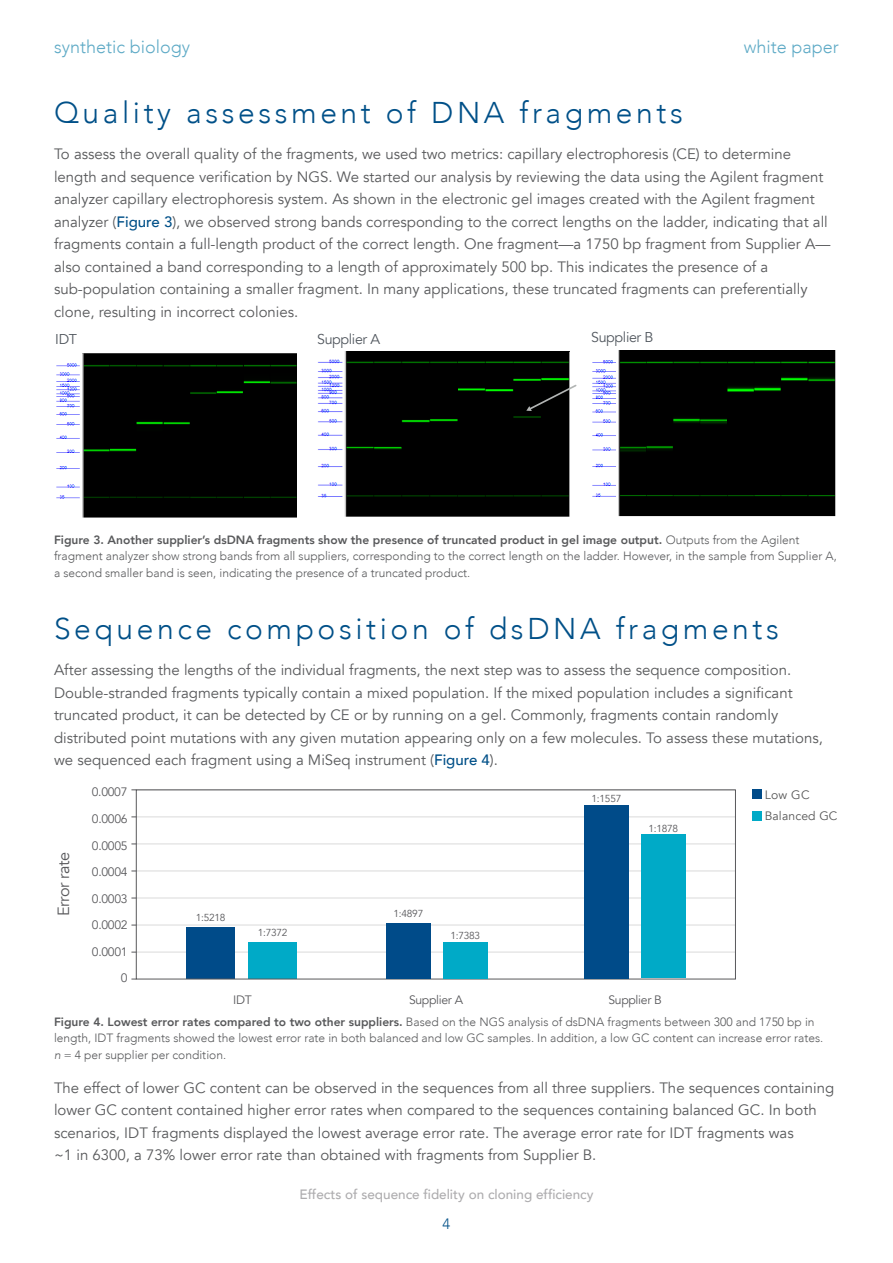
<style>
.page{position:relative;width:893px;height:1263px;background:#fff}
.page>*{position:absolute;margin:0;border:0;box-sizing:border-box;transform-origin:0 0}
.t1{font:300 30px "Avenir";letter-spacing:.12em;color:#005088}
.t2{font:300 18px "Avenir";color:#5eaac6}
.t3{font:16.2px "Avenir";letter-spacing:-.025em;color:#58585b}
.t4{font:15px/22.5px "Avenir";color:#58595b}
.t5{font:300 15px "Avenir";color:#005088}
.t6{font:14.25px "Avenir";letter-spacing:-.025em;color:#52585f}
.t7{font:500 13.5px "Avenir";color:#aeadaf}
.t8{font:12.15px "Avenir";letter-spacing:-.025em;color:#58585b}
.t9{font:12.15px/21.8px "Avenir";letter-spacing:.01em;color:#585858}
.t10{font:300 12px/16.5px "Avenir";color:#58595b}
.t11{font:10.2px "Avenir";letter-spacing:-.025em;color:#58585b}
.s1{font-weight:500;color:#005088}
.s2{font-weight:800}
.s3{font-style:italic}
</style>
<div class="page">
<img style="left:56px;top:353px;width:240px;height:164px">
<img style="left:592px;top:351px;width:244px;height:165px">
<img style="left:317px;top:352px;width:253px;height:165px">
<svg style="left:526px;top:383px;width:51px;height:28px"></svg>
<hr style="left:136px;top:952px;width:599px;height:1px;background:#dadada">
<hr style="left:136px;top:925px;width:599px;height:1px;background:#dadada">
<hr style="left:136px;top:897px;width:599px;height:1px;background:#dadada">
<hr style="left:136px;top:870px;width:599px;height:1px;background:#dadada">
<hr style="left:136px;top:843px;width:599px;height:1px;background:#dadada">
<hr style="left:136px;top:816px;width:599px;height:1px;background:#dadada">
<div style="left:186px;top:927px;width:49px;height:51px;background:#004b89"></div>
<div style="left:248px;top:942px;width:49px;height:36px;background:#00aac7"></div>
<div style="left:752px;top:789px;width:9px;height:10px;background:#004b89"></div>
<div style="left:752px;top:811px;width:9px;height:10px;background:#00aac7"></div>
<div style="left:136px;top:789px;width:600px;height:190px;border:1px solid #58585b"></div>
<div style="left:584px;top:805px;width:45px;height:173px;background:#004b89"></div>
<div style="left:386px;top:923px;width:45px;height:55px;background:#004b89"></div>
<div style="left:641px;top:834px;width:44px;height:144px;background:#00aac7"></div>
<div style="left:443px;top:942px;width:44px;height:36px;background:#00aac7"></div>
<p class="t2" style="left:54px;top:36px;width:138px">synthetic biology</p>
<p class="t2" style="left:744px;top:36px;width:97px">white paper</p>
<h1 class="t1" style="left:54px;top:95px;width:630px">Quality assessment of DNA fragments</h1>
<p class="t4" style="left:54px;top:143px;width:778px">To assess the overall quality of the fragments, we used two metrics: capillary electrophoresis (CE) to determine length and sequence verification by NGS. We started our analysis by reviewing the data using the Agilent fragment analyzer capillary electrophoresis system. As shown in the electronic gel images created with the Agilent fragment analyzer (<span class="s1">Figure 3</span>), we observed strong bands corresponding to the correct lengths on the ladder, indicating that all fragments contain a full-length product of the correct length. One fragment—a 1750 bp fragment from Supplier A— also contained a band corresponding to a length of approximately 500 bp. This indicates the presence of a sub-population containing a smaller fragment. In many applications, these truncated fragments can preferentially clone, resulting in incorrect colonies.</p>
<p class="t6" style="left:55px;top:330px;width:23px">IDT</p>
<p class="t6" style="left:317px;top:330px;width:65px">Supplier A</p>
<p class="t6" style="left:591px;top:328px;width:64px">Supplier B</p>
<p class="t10" style="left:54px;top:531px;width:784px"><span class="s2">Figure 3. Another supplier’s dsDNA fragments show the presence of truncated product in gel image output.</span> Outputs from the Agilent fragment analyzer show strong bands from all suppliers, corresponding to the correct length on the ladder. However, in the sample from Supplier A, a second smaller band is seen, indicating the presence of a truncated product.</p>
<h1 class="t1" style="left:54px;top:611px;width:726px">Sequence composition of dsDNA fragments</h1>
<p class="t4" style="left:54px;top:659px;width:770px">After assessing the lengths of the individual fragments, the next step was to assess the sequence composition.<br>Double-stranded fragments typically contain a mixed population. If the mixed population includes a significant truncated product, it can be detected by CE or by running on a gel. Commonly, fragments contain randomly distributed point mutations with any given mutation appearing only on a few molecules. To assess these mutations, we sequenced each fragment using a MiSeq instrument (<span class="s1">Figure 4</span>).</p>
<p class="t3" style="left:54px;top:916px;width:66px;rotate:-90deg">Error rate</p>
<p class="t8" style="left:92px;top:785px;width:37px">0.0007</p>
<p class="t8" style="left:92px;top:811px;width:37px">0.0006</p>
<p class="t8" style="left:92px;top:838px;width:37px">0.0005</p>
<p class="t8" style="left:92px;top:865px;width:37px">0.0004</p>
<p class="t8" style="left:92px;top:891px;width:37px">0.0003</p>
<p class="t8" style="left:92px;top:918px;width:37px">0.0002</p>
<p class="t8" style="left:92px;top:944px;width:37px">0.0001</p>
<p class="t8" style="left:121px;top:971px;width:8px">0</p>
<p class="t11" style="left:592px;top:792px;width:31px">1:1557</p>
<p class="t11" style="left:648px;top:822px;width:31px">1:1878</p>
<p class="t11" style="left:196px;top:912px;width:31px">1:5218</p>
<p class="t11" style="left:258px;top:927px;width:31px">1:7372</p>
<p class="t11" style="left:394px;top:908px;width:31px">1:4897</p>
<p class="t11" style="left:450px;top:929px;width:31px">1:7383</p>
<p class="t8" style="left:233px;top:993px;width:20px">IDT</p>
<p class="t8" style="left:409px;top:993px;width:56px">Supplier A</p>
<p class="t8" style="left:608px;top:993px;width:55px">Supplier B</p>
<p class="t9" style="left:765px;top:784px;width:74px">Low GC<br>Balanced GC</p>
<p class="t10" style="left:54px;top:1013px;width:771px"><span class="s2">Figure 4. Lowest error rates compared to two other suppliers.</span> Based on the NGS analysis of dsDNA fragments between 300 and 1750 bp in length, IDT fragments showed the lowest error rate in both balanced and low GC samples. In addition, a low GC content can increase error rates. <span class="s3">n</span> = 4 per supplier per condition.</p>
<p class="t4" style="left:54px;top:1077px;width:782px">The effect of lower GC content can be observed in the sequences from all three suppliers. The sequences containing lower GC content contained higher error rates when compared to the sequences containing balanced GC. In both scenarios, IDT fragments displayed the lowest average error rate. The average error rate for IDT fragments was<br>~1 in 6300, a 73% lower error rate than obtained with fragments from Supplier B.</p>
<p class="t7" style="left:299px;top:1182px;width:296px">Effects of sequence fidelity on cloning efficiency</p>
<p class="t5" style="left:443px;top:1214px;width:9px">4</p>
</div>
